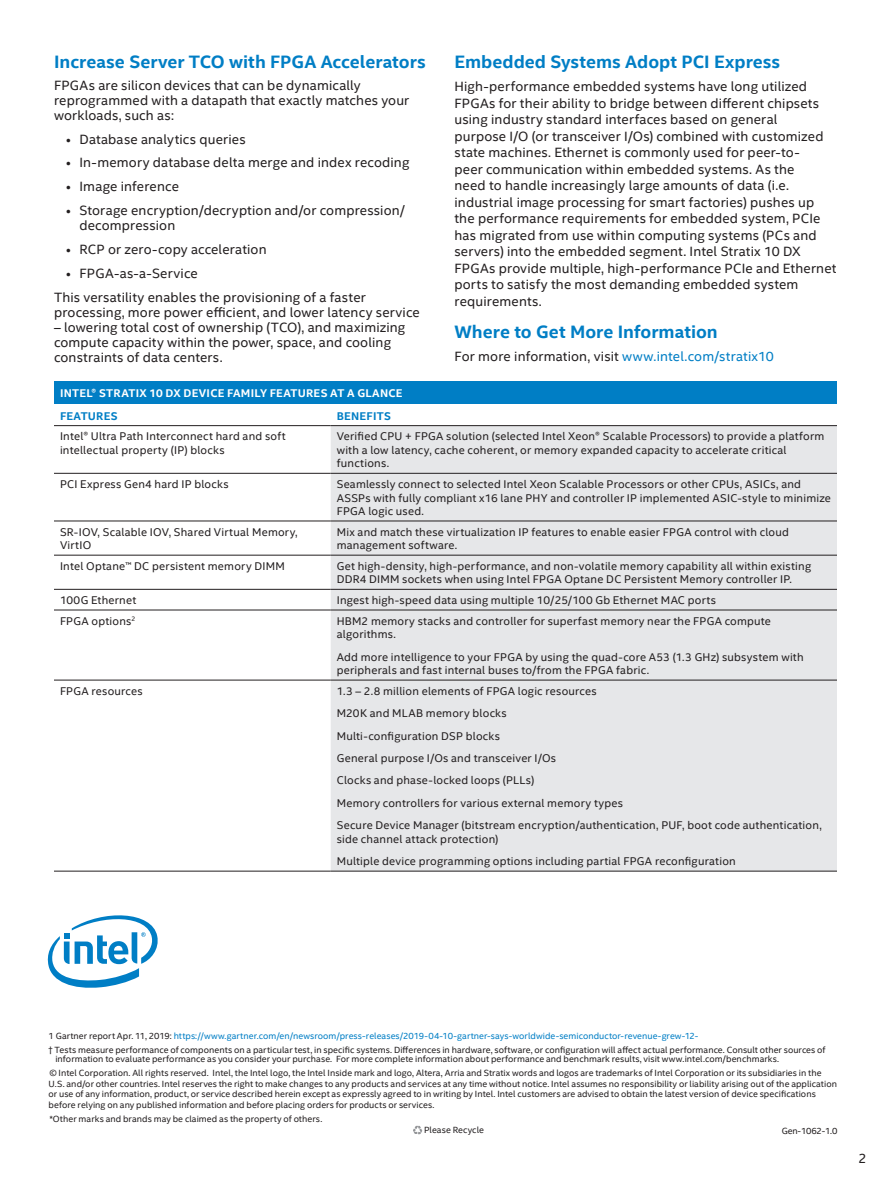
<style>
.page{position:relative;width:891px;height:1188px;background:#fff}
.page>*{position:absolute;margin:0;border:0;box-sizing:border-box;transform-origin:0 0}
.t1{font:700 18px "Intel Clear";color:#007ec5}
.t2{font:13.5px/16.5px "Intel Clear";letter-spacing:.01em;color:#231f20}
.t3{font:11.25px/13.5px "Intel Clear";letter-spacing:.02em;color:#231f20}
.t4{font:700 11.25px "Intel Clear";letter-spacing:.02em;color:#fff}
.t5{font:700 11.25px "Intel Clear";letter-spacing:.025em;color:#007ec5}
.t6{font:9px/10.5px "Intel Clear";letter-spacing:.005em;color:#231f20}
.s1{color:#007ec5}
</style>
<div class="page">
<div style="left:54px;top:381px;width:783px;height:23px;background:#007ec5"></div>
<div style="left:331px;top:426px;width:506px;height:445px;background:#e6e7e9"></div>
<hr style="left:54px;top:425px;width:277px;height:1px;background:#231f20">
<hr style="left:331px;top:425px;width:506px;height:1px;background:#231f20">
<hr style="left:54px;top:473px;width:277px;height:1px;background:#231f20">
<hr style="left:331px;top:473px;width:506px;height:1px;background:#231f20">
<hr style="left:54px;top:521px;width:277px;height:1px;background:#231f20">
<hr style="left:331px;top:521px;width:506px;height:1px;background:#231f20">
<hr style="left:54px;top:555px;width:277px;height:1px;background:#231f20">
<hr style="left:331px;top:555px;width:506px;height:1px;background:#231f20">
<hr style="left:54px;top:589px;width:277px;height:1px;background:#231f20">
<hr style="left:331px;top:589px;width:506px;height:1px;background:#231f20">
<hr style="left:54px;top:610px;width:277px;height:1px;background:#231f20">
<hr style="left:331px;top:610px;width:506px;height:1px;background:#231f20">
<hr style="left:54px;top:680px;width:277px;height:1px;background:#231f20">
<hr style="left:331px;top:680px;width:506px;height:1px;background:#231f20">
<hr style="left:54px;top:871px;width:277px;height:1px;background:#231f20">
<hr style="left:331px;top:871px;width:506px;height:1px;background:#231f20">
<svg style="left:47px;top:915px;width:111px;height:73px"></svg>
<svg style="left:413px;top:1126px;width:9px;height:9px"></svg>
<h1 class="t1" style="left:54px;top:49px;width:373px">Increase Server TCO with FPGA Accelerators</h1>
<p class="t2" style="left:54px;top:77px;width:357px;line-height:15px">FPGAs are silicon devices that can be dynamically reprogrammed with a datapath that exactly matches your workloads, such as:</p>
<p class="t2" style="left:66px;top:130px;width:181px">• Database analytics queries</p>
<p class="t2" style="left:66px;top:154px;width:345px">• In-memory database delta merge and index recoding</p>
<p class="t2" style="left:66px;top:178px;width:114px">• Image inference</p>
<p class="t2" style="left:80px;top:203px;width:327px;line-height:15px;text-indent:-14px">• Storage encryption/decryption and/or compression/ decompression</p>
<p class="t2" style="left:66px;top:241px;width:202px">• RCP or zero-copy acceleration</p>
<p class="t2" style="left:54px;top:261px;width:313px;line-height:23.9px;text-indent:12px">• FPGA-as-a-Service<br>This versatility enables the provisioning of a faster</p>
<p class="t2" style="left:54px;top:304px;width:367px">processing, more power efficient, and lower latency service</p>
<p class="t2" style="left:54px;top:319px;width:353px;line-height:15px">– lowering total cost of ownership (TCO), and maximizing compute capacity within the power, space, and cooling constraints of data centers.</p>
<h1 class="t1" style="left:454px;top:49px;width:327px">Embedded Systems Adopt PCI Express</h1>
<p class="t2" style="left:454px;top:78px;width:384px">High-performance embedded systems have long utilized FPGAs for their ability to bridge between different chipsets using industry standard interfaces based on general<br>purpose I/O (or transceiver I/Os) combined with customized state machines. Ethernet is commonly used for peer-to-<br>peer communication within embedded systems. As the<br>need to handle increasingly large amounts of data (i.e. industrial image processing for smart factories) pushes up the performance requirements for embedded system, PCIe has migrated from use within computing systems (PCs and servers) into the embedded segment. Intel Stratix 10 DX FPGAs provide multiple, high-performance PCIe and Ethernet ports to satisfy the most demanding embedded system requirements.</p>
<h1 class="t1" style="left:454px;top:319px;width:265px">Where to Get More Information</h1>
<p class="t2" style="left:454px;top:348px;width:321px">For more information, visit <span class="s1">www.intel.com/stratix10</span></p>
<p class="t4" style="left:60px;top:385px;width:344px">INTEL® STRATIX 10 DX DEVICE FAMILY FEATURES AT A GLANCE</p>
<p class="t5" style="left:60px;top:408px;width:59px">FEATURES</p>
<p class="t5" style="left:337px;top:408px;width:56px">BENEFITS</p>
<p class="t3" style="left:60px;top:429px;width:227px">Intel® Ultra Path Interconnect hard and soft intellectual property (IP) blocks</p>
<p class="t3" style="left:337px;top:429px;width:489px">Verified CPU + FPGA solution (selected Intel Xeon® Scalable Processors) to provide a platform with a low latency, cache coherent, or memory expanded capacity to accelerate critical functions.</p>
<p class="t3" style="left:60px;top:477px;width:170px">PCI Express Gen4 hard IP blocks</p>
<p class="t3" style="left:337px;top:477px;width:496px">Seamlessly connect to selected Intel Xeon Scalable Processors or other CPUs, ASICs, and<br>ASSPs with fully compliant x16 lane PHY and controller IP implemented ASIC-style to minimize<br>FPGA logic used.</p>
<p class="t3" style="left:60px;top:525px;width:239px">SR-IOV, Scalable IOV, Shared Virtual Memory,<br>VirtIO</p>
<p class="t3" style="left:337px;top:525px;width:454px">Mix and match these virtualization IP features to enable easier FPGA control with cloud management software.</p>
<p class="t3" style="left:60px;top:559px;width:226px">Intel Optane™ DC persistent memory DIMM</p>
<p class="t3" style="left:337px;top:559px;width:476px">Get high-density, high-performance, and non-volatile memory capability all within existing<br>DDR4 DIMM sockets when using Intel FPGA Optane DC Persistent Memory controller IP.</p>
<p class="t3" style="left:60px;top:593px;width:78px">100G Ethernet</p>
<p class="t3" style="left:337px;top:593px;width:381px">Ingest high-speed data using multiple 10/25/100 Gb Ethernet MAC ports</p>
<p class="t3" style="left:60px;top:614px;width:77px">FPGA options<sup>2</sup></p>
<p class="t3" style="left:337px;top:614px;width:436px">HBM2 memory stacks and controller for superfast memory near the FPGA compute algorithms.</p>
<p class="t3" style="left:337px;top:650px;width:468px">Add more intelligence to your FPGA by using the quad-core A53 (1.3 GHz) subsystem with peripherals and fast internal buses to/from the FPGA fabric.</p>
<p class="t3" style="left:60px;top:684px;width:84px">FPGA resources</p>
<p class="t3" style="left:337px;top:679px;width:487px;line-height:22.4px">1.3 – 2.8 million elements of FPGA logic resources<br>M20K and MLAB memory blocks<br>Multi-configuration DSP blocks<br>General purpose I/Os and transceiver I/Os<br>Clocks and phase-locked loops (PLLs)<br>Memory controllers for various external memory types<br>Secure Device Manager (bitstream encryption/authentication, PUF, boot code authentication,</p>
<p class="t3" style="left:337px;top:827px;width:401px;line-height:22.4px">side channel attack protection)<br>Multiple device programming options including partial FPGA reconfiguration</p>
<p class="t6" style="left:49px;top:1030px;width:778px;line-height:13px">1 Gartner report Apr. 11, 2019: <span class="s1">https://www.gartner.com/en/newsroom/press-releases/2019-04-10-gartner-says-worldwide-semiconductor-revenue-grew-12-<br></span>† Tests measure performance of components on a particular test, in specific systems. Differences in hardware, software, or configuration will affect actual performance. Consult other sources of</p>
<p class="t6" style="left:49px;top:1052px;width:774px;line-height:14px;text-indent:6px">information to evaluate performance as you consider your purchase. For more complete information about performance and benchmark results, visit www.intel.com/benchmarks.<br>© Intel Corporation. All rights reserved. Intel, the Intel logo, the Intel Inside mark and logo, Altera, Arria and Stratix words and logos are trademarks of Intel Corporation or its subsidiaries in the</p>
<p class="t6" style="left:49px;top:1078px;width:790px">U.S. and/or other countries. Intel reserves the right to make changes to any products and services at any time without notice. Intel assumes no responsibility or liability arising out of the application or use of any information, product, or service described herein except as expressly agreed to in writing by Intel. Intel customers are advised to obtain the latest version of device specifications before relying on any published information and before placing orders for products or services.</p>
<p class="t6" style="left:49px;top:1113px;width:275px">*Other marks and brands may be claimed as the property of others.</p>
<p class="t6" style="left:424px;top:1125px;width:61px">Please Recycle</p>
<p class="t6" style="left:782px;top:1126px;width:57px">Gen-1062-1.0</p>
<p class="t2" style="left:858px;top:1150px;width:10px">2</p>
</div>
